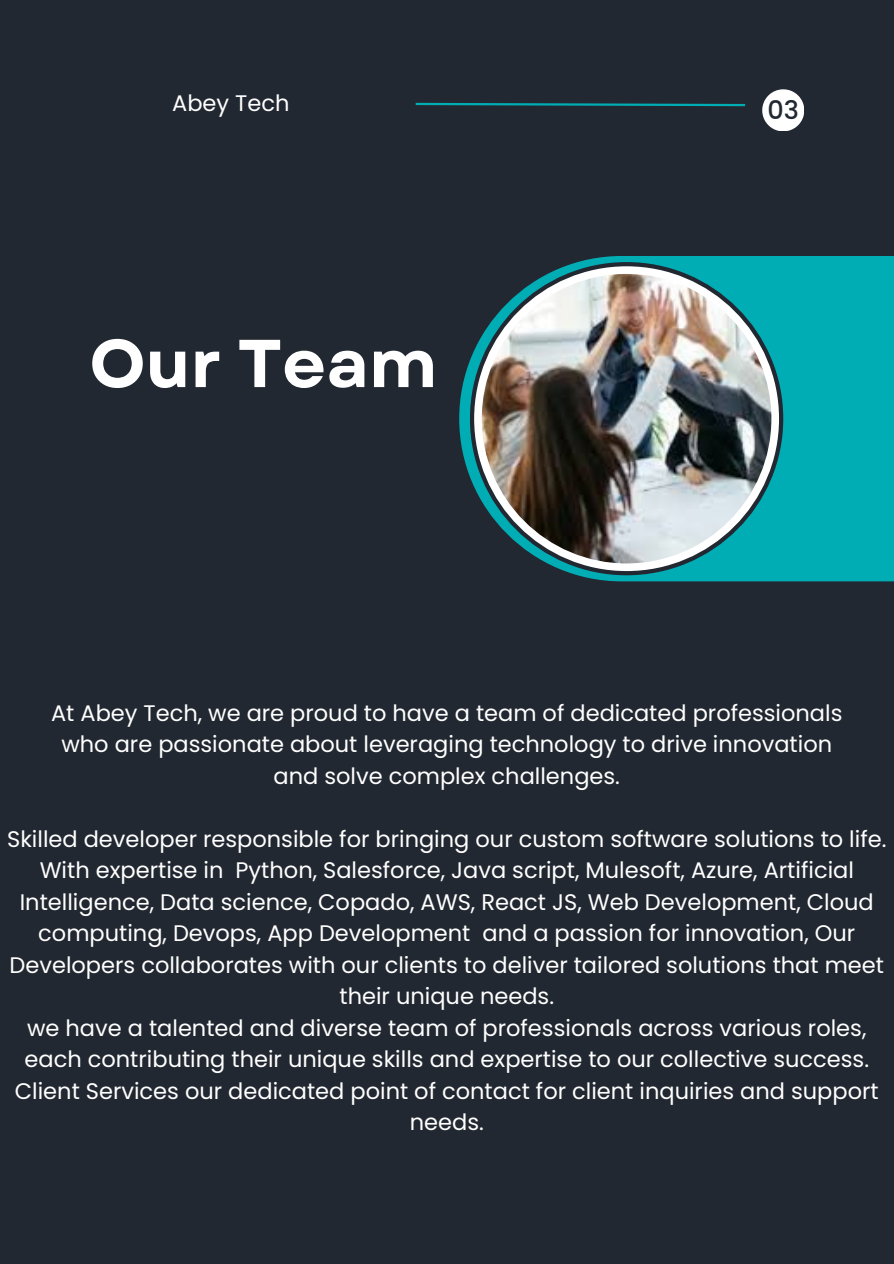
<style>
.page{position:relative;width:894px;height:1264px;background:#fff}
.page>*{position:absolute;margin:0;border:0;box-sizing:border-box;transform-origin:0 0}
.t1{font:700 67.5px "Garet";color:#fff}
.t2{font:500 25.5px "Poppins";color:#222831}
.t3{font:22.5px/31.5px "Poppins";color:#fff;text-align:center}
</style>
<div class="page">
<div style="left:0;top:0;width:893px;height:1263px;background:#222831"></div>
<svg style="left:459px;top:256px;width:434px;height:325px;fill:#00adb5"></svg>
<svg style="left:470px;top:262px;width:313px;height:313px"></svg>
<div style="left:474px;top:266px;width:304px;height:305px;background:#fff;border-radius:50%"></div>
<img style="left:481px;top:274px;width:290px;height:289px;border-radius:50%">
<svg style="left:415px;top:102px;width:331px;height:5px"></svg>
<svg style="left:762px;top:89px;width:41px;height:42px"></svg>
<p class="t3" style="left:172px;top:87px;width:119px">Abey Tech</p>
<p class="t1" style="left:89px;top:315px;width:349px">Our Team</p>
<p class="t2" style="left:767px;top:92px;width:33px">03</p>
<h1 class="t3" style="left:51px;top:697px;width:792px">At Abey Tech, we are proud to have a team of dedicated professionals</h1>
<p class="t3" style="left:61px;top:728px;width:772px">who are passionate about leveraging technology to drive innovation</p>
<p class="t3" style="left:273px;top:760px;width:348px">and solve complex challenges.</p>
<p class="t3" style="left:7px;top:823px;width:880px">Skilled developer responsible for bringing our custom software solutions to life.<br>With expertise in Python, Salesforce, Java script, Mulesoft, Azure, Artificial Intelligence, Data science, Copado, AWS, React JS, Web Development, Cloud computing, Devops, App Development and a passion for innovation, Our Developers collaborates with our clients to deliver tailored solutions that meet their unique needs.</p>
<p class="t3" style="left:25px;top:1012px;width:845px;text-align:left">we have a talented and diverse team of professionals across various roles, each contributing their unique skills and expertise to our collective success.</p>
<p class="t3" style="left:15px;top:1075px;width:865px">Client Services our dedicated point of contact for client inquiries and support needs.</p>
</div>
